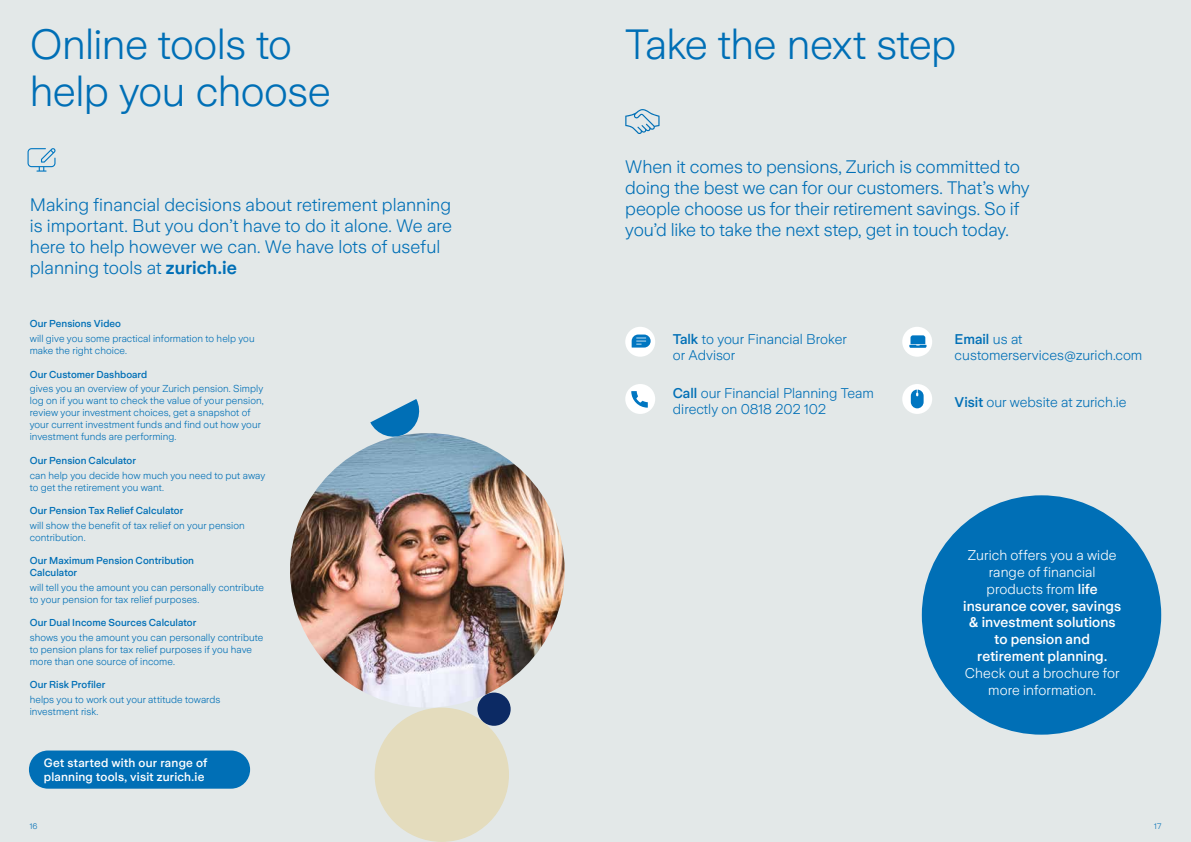
<style>
.page{position:relative;width:1191px;height:842px;background:#fff}
.page>*{position:absolute;margin:0;border:0;box-sizing:border-box;transform-origin:0 0}
.t1{font:300 42px/46.2px "Zurich Sans";letter-spacing:-.015em;color:#006fb6}
.t2{font:300 18px/21px "Zurich Sans";color:#006fb6}
.t3{font:300 14px/16px "Zurich Sans";color:#006fb6}
.t4{font:500 14px/16.8px "Zurich Sans";letter-spacing:.005em;color:#fff;text-align:center}
.t5{font:300 14px/16.8px "Zurich Sans";letter-spacing:.005em;color:#fff;text-align:center}
.t6{font:500 12px/14.4px "Zurich Sans";letter-spacing:.015em;color:#fff}
.t7{font:300 10px/12px "Zurich Sans";letter-spacing:.005em;color:#006fb6}
.t8{font:500 10px/12px "Zurich Sans";letter-spacing:.005em;color:#006fb6}
.t9{font:300 8px "Zurich Sans";color:#006fb6}
.s1{font-weight:600}
.s2{font-weight:500}
.s3{font-weight:300}
</style>
<div class="page">
<div style="left:0;top:0;width:595px;height:842px;background:#e3e8e8"></div>
<div style="left:596px;top:0;width:595px;height:842px;background:#e3e8e8"></div>
<svg style="left:625px;top:109px;width:34px;height:25px"></svg>
<svg style="left:27px;top:148px;width:29px;height:24px"></svg>
<div style="left:921px;top:495px;width:240px;height:240px;background:#006fb6;border-radius:50%"></div>
<div style="left:902px;top:384px;width:30px;height:30px;background:#fff;border-radius:50%"></div>
<svg style="left:910px;top:390px;width:13px;height:18px"></svg>
<div style="left:902px;top:327px;width:30px;height:30px;background:#fff;border-radius:50%"></div>
<svg style="left:909px;top:335px;width:17px;height:13px"></svg>
<div style="left:625px;top:327px;width:30px;height:30px;background:#fff;border-radius:50%"></div>
<svg style="left:631px;top:335px;width:19px;height:13px"></svg>
<div style="left:625px;top:384px;width:30px;height:30px;background:#fff;border-radius:50%"></div>
<svg style="left:631px;top:391px;width:17px;height:17px"></svg>
<div style="left:375px;top:708px;width:134px;height:134px;background:#e4dcbd;border-radius:50%"></div>
<img style="left:290px;top:433px;width:274px;height:275px;border-radius:137px">
<div style="left:477px;top:692px;width:33px;height:34px;background:#0c2a64;border-radius:50%"></div>
<svg style="left:370px;top:399px;width:53px;height:41px"></svg>
<div style="left:29px;top:750px;width:221px;height:39px;background:#006fb6;border-radius:19px"></div>
<h1 class="t1" style="left:30px;top:22px;width:303px">Online tools to help you choose</h1>
<h1 class="t1" style="left:625px;top:22px;width:333px">Take the next step</h1>
<h2 class="t2" style="left:30px;top:195px;width:424px">Making financial decisions about retirement planning is important. But you don’t have to do it alone. We are here to help however we can. We have lots of useful planning tools at <span class="s1">zurich.ie</span></h2>
<p class="t8" style="left:30px;top:318px;width:93px">Our Pensions Video</p>
<p class="t7" style="left:30px;top:333px;width:226px">will give you some practical information to help you make the right choice.</p>
<p class="t8" style="left:30px;top:368px;width:119px">Our Customer Dashboard</p>
<p class="t7" style="left:30px;top:383px;width:235px">gives you an overview of your Zurich pension. Simply log on if you want to check the value of your pension, review your investment choices, get a snapshot of your current investment funds and find out how your investment funds are performing.</p>
<p class="t8" style="left:30px;top:454px;width:108px">Our Pension Calculator</p>
<p class="t7" style="left:30px;top:469px;width:237px">can help you decide how much you need to put away to get the retirement you want.</p>
<p class="t8" style="left:30px;top:505px;width:155px">Our Pension Tax Relief Calculator</p>
<p class="t7" style="left:30px;top:519px;width:216px">will show the benefit of tax relief on your pension contribution.</p>
<p class="t8" style="left:30px;top:555px;width:166px">Our Maximum Pension Contribution<br>Calculator</p>
<p class="t7" style="left:30px;top:582px;width:236px">will tell you the amount you can personally contribute to your pension for tax relief purposes.</p>
<p class="t8" style="left:30px;top:617px;width:168px">Our Dual Income Sources Calculator</p>
<p class="t7" style="left:30px;top:632px;width:235px">shows you the amount you can personally contribute to pension plans for tax relief purposes if you have more than one source of income.</p>
<p class="t8" style="left:30px;top:679px;width:77px">Our Risk Profiler</p>
<p class="t7" style="left:30px;top:694px;width:192px">helps you to work out your attitude towards investment risk.</p>
<p class="t6" style="left:44px;top:756px;width:165px">Get started with our range of planning tools, visit zurich.ie</p>
<h2 class="t2" style="left:625px;top:156px;width:406px">When it comes to pensions, Zurich is committed to doing the best we can for our customers. That’s why people choose us for their retirement savings. So if you’d like to take the next step, get in touch today.</h2>
<h3 class="t3" style="left:673px;top:332px;width:175px"><span class="s2">Talk</span> to your Financial Broker or Advisor</h3>
<h3 class="t3" style="left:673px;top:385px;width:202px"><span class="s2">Call</span> our Financial Planning Team directly on 0818 202 102</h3>
<h3 class="t3" style="left:954px;top:332px;width:189px"><span class="s2">Email</span> us at customerservices@zurich.com</h3>
<h3 class="t3" style="left:954px;top:394px;width:173px"><span class="s2">Visit</span> our website at zurich.ie</h3>
<h3 class="t4" style="left:963px;top:547px;width:159px"><span class="s3">Zurich offers you a wide range of financial products from</span> life insurance cover, savings &amp; investment solutions to pension and retirement planning.</h3>
<h3 class="t5" style="left:965px;top:665px;width:156px">Check out a brochure for more information.</h3>
<p class="t9" style="left:30px;top:822px;width:9px">16</p>
<p class="t9" style="left:1154px;top:822px;width:8px">17</p>
</div>
